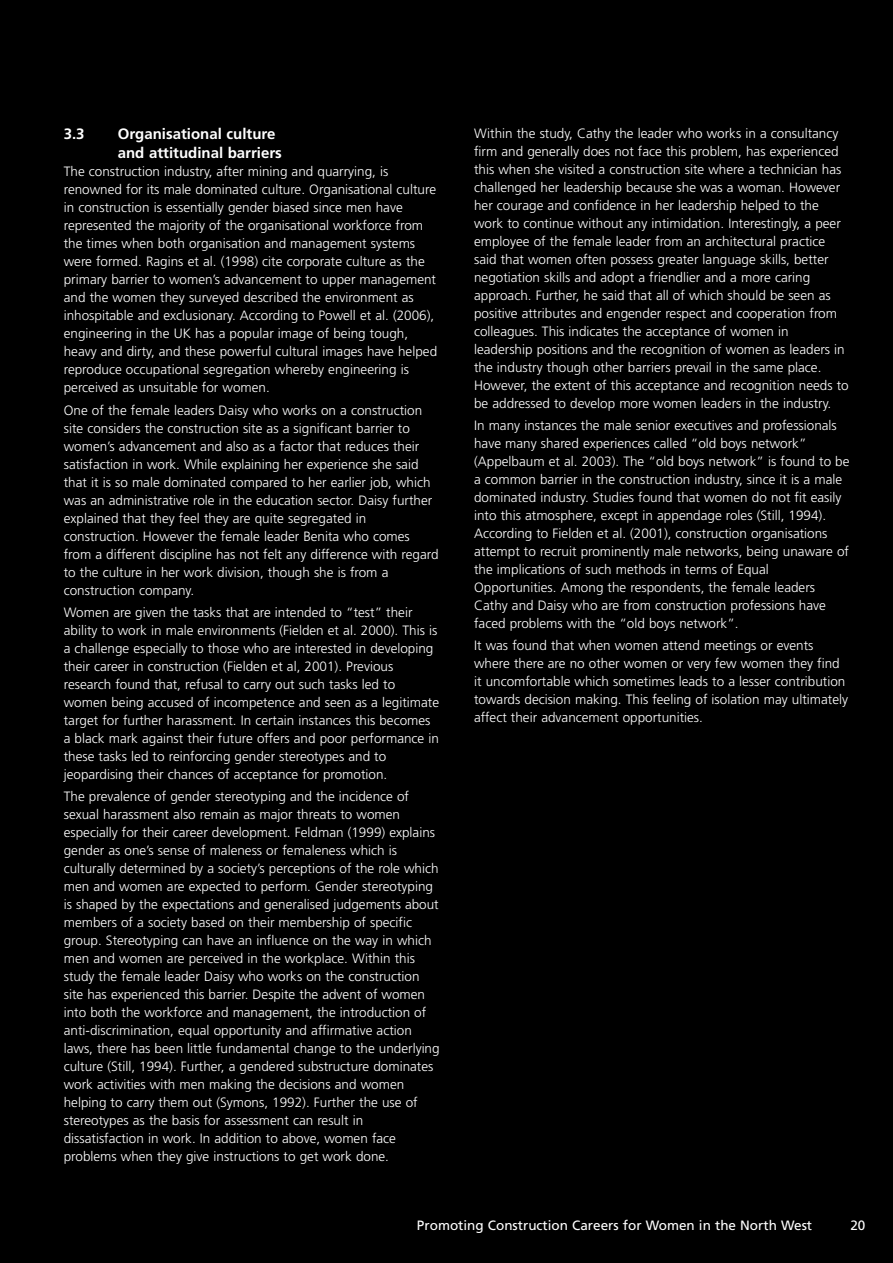
<style>
.page{position:relative;width:893px;height:1263px;background:#000}
.page>*{position:absolute;margin:0;border:0;box-sizing:border-box;transform-origin:0 0}
.t1{font:700 15px/19.5px "Frutiger";color:#fff}
.t2{font:300 13.5px/18px "Frutiger";color:#fff}
.t3{font:13.5px "Frutiger";color:#fff}
</style>
<div class="page">
<p class="t1" style="left:64px;top:125px;width:22px">3.3</p>
<p class="t1" style="left:118px;top:125px;width:166px">Organisational culture and attitudinal barriers</p>
<p class="t2" style="left:64px;top:164px;width:375px">The construction industry, after mining and quarrying, is renowned for its male dominated culture. Organisational culture in construction is essentially gender biased since men have represented the majority of the organisational workforce from the times when both organisation and management systems were formed. Ragins et al. (1998) cite corporate culture as the primary barrier to women’s advancement to upper management and the women they surveyed described the environment as inhospitable and exclusionary. According to Powell et al. (2006), engineering in the UK has a popular image of being tough, heavy and dirty, and these powerful cultural images have helped reproduce occupational segregation whereby engineering is perceived as unsuitable for women.</p>
<p class="t2" style="left:64px;top:402px;width:376px">One of the female leaders Daisy who works on a construction site considers the construction site as a significant barrier to women’s advancement and also as a factor that reduces their satisfaction in work. While explaining her experience she said that it is so male dominated compared to her earlier job, which was an administrative role in the education sector. Daisy further explained that they feel they are quite segregated in construction. However the female leader Benita who comes from a different discipline has not felt any difference with regard to the culture in her work division, though she is from a construction company.</p>
<p class="t2" style="left:64px;top:604px;width:377px">Women are given the tasks that are intended to “test” their ability to work in male environments (Fielden et al. 2000). This is a challenge especially to those who are interested in developing their career in construction (Fielden et al, 2001). Previous research found that, refusal to carry out such tasks led to women being accused of incompetence and seen as a legitimate target for further harassment. In certain instances this becomes a black mark against their future offers and poor performance in these tasks led to reinforcing gender stereotypes and to jeopardising their chances of acceptance for promotion.</p>
<p class="t2" style="left:64px;top:788px;width:377px">The prevalence of gender stereotyping and the incidence of sexual harassment also remain as major threats to women especially for their career development. Feldman (1999) explains gender as one’s sense of maleness or femaleness which is culturally determined by a society’s perceptions of the role which men and women are expected to perform. Gender stereotyping is shaped by the expectations and generalised judgements about members of a society based on their membership of specific group. Stereotyping can have an influence on the way in which men and women are perceived in the workplace. Within this study the female leader Daisy who works on the construction site has experienced this barrier. Despite the advent of women into both the workforce and management, the introduction of anti-discrimination, equal opportunity and affirmative action laws, there has been little fundamental change to the underlying culture (Still, 1994). Further, a gendered substructure dominates work activities with men making the decisions and women helping to carry them out (Symons, 1992). Further the use of stereotypes as the basis for assessment can result in dissatisfaction in work. In addition to above, women face problems when they give instructions to get work done.</p>
<p class="t2" style="left:474px;top:125px;width:376px">Within the study, Cathy the leader who works in a consultancy firm and generally does not face this problem, has experienced this when she visited a construction site where a technician has challenged her leadership because she was a woman. However her courage and confidence in her leadership helped to the work to continue without any intimidation. Interestingly, a peer employee of the female leader from an architectural practice said that women often possess greater language skills, better negotiation skills and adopt a friendlier and a more caring approach. Further, he said that all of which should be seen as positive attributes and engender respect and cooperation from colleagues. This indicates the acceptance of women in leadership positions and the recognition of women as leaders in the industry though other barriers prevail in the same place.<br>However, the extent of this acceptance and recognition needs to be addressed to develop more women leaders in the industry.</p>
<p class="t2" style="left:474px;top:417px;width:377px">In many instances the male senior executives and professionals have many shared experiences called “old boys network” (Appelbaum et al. 2003). The “old boys network” is found to be a common barrier in the construction industry, since it is a male dominated industry. Studies found that women do not fit easily into this atmosphere, except in appendage roles (Still, 1994).<br>According to Fielden et al. (2001), construction organisations attempt to recruit prominently male networks, being unaware of the implications of such methods in terms of Equal Opportunities. Among the respondents, the female leaders Cathy and Daisy who are from construction professions have faced problems with the “old boys network”.</p>
<p class="t2" style="left:474px;top:638px;width:375px">It was found that when women attend meetings or events where there are no other women or very few women they find it uncomfortable which sometimes leads to a lesser contribution towards decision making. This feeling of isolation may ultimately affect their advancement opportunities.</p>
<p class="t3" style="left:417px;top:1220px;width:397px">Promoting Construction Careers for Women in the North West</p>
<p class="t3" style="left:850px;top:1220px;width:17px">20</p>
</div>
